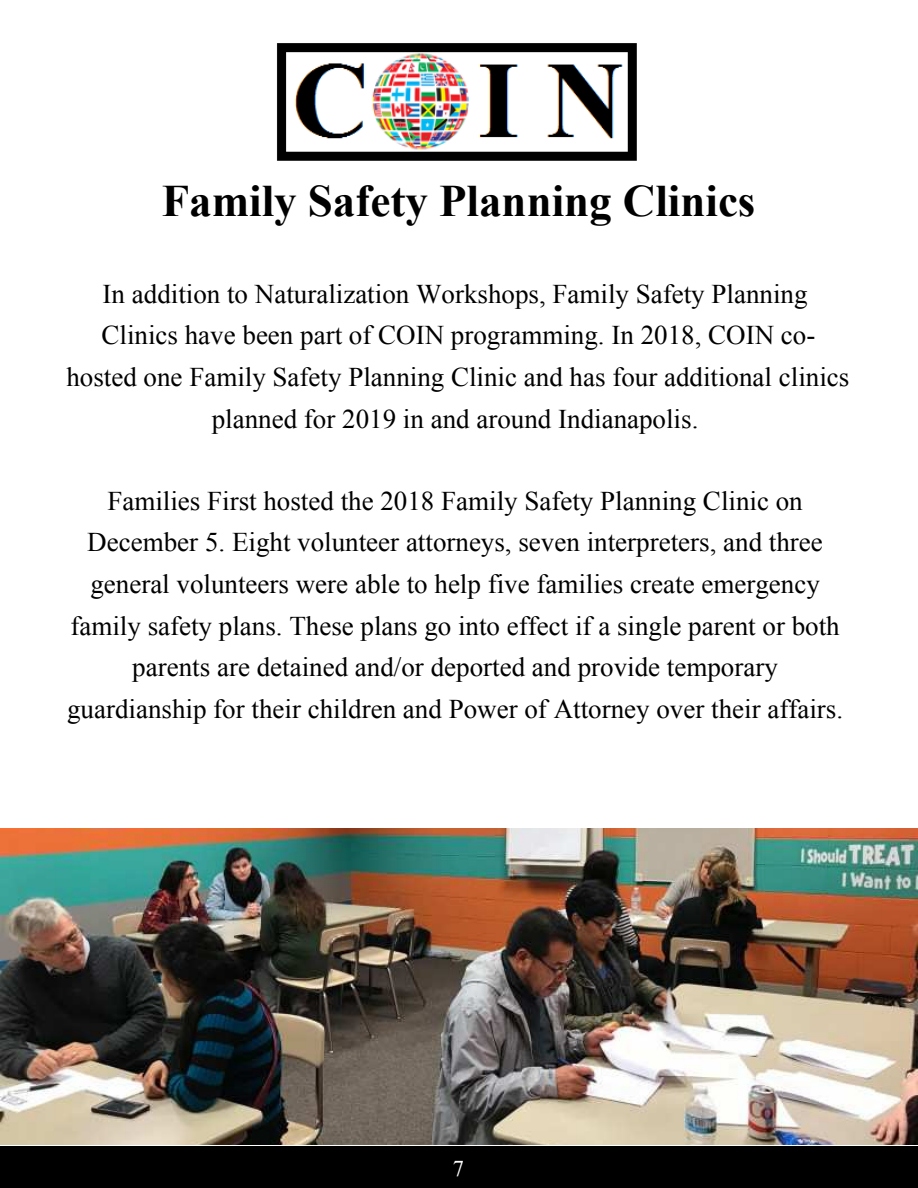
<style>
.page{position:relative;width:918px;height:1188px;background:#fff}
.page>*{position:absolute;margin:0;border:0;box-sizing:border-box;transform-origin:0 0}
.t1{font:700 45px "Times New Roman";color:#000}
.t2{font:27px/41.7px "Times New Roman";color:#000;text-align:center}
.t3{font:22.5px "Times New Roman";color:#fff}
</style>
<div class="page">
<div style="left:0;top:1146px;width:918px;height:42px;background:#000"></div>
<img style="left:277px;top:43px;width:360px;height:118px">
<img style="left:0;top:828px;width:918px;height:317px">
<h1 class="t1" style="left:162px;top:170px;width:595px">Family Safety Planning Clinics</h1>
<p class="t2" style="left:66px;top:272px;width:784px">In addition to Naturalization Workshops, Family Safety Planning Clinics have been part of COIN programming. In 2018, COIN co&shy;hosted one Family Safety Planning Clinic and has four additional clinics planned for 2019 in and around Indianapolis.</p>
<p class="t2" style="left:67px;top:479px;width:778px">Families First hosted the 2018 Family Safety Planning Clinic on December 5. Eight volunteer attorneys, seven interpreters, and three general volunteers were able to help five families create emergency family safety plans. These plans go into effect if a single parent or both parents are detained and/or deported and provide temporary guardianship for their children and Power of Attorney over their affairs.</p>
<p class="t3" style="left:453px;top:1153px;width:13px">7</p>
</div>
